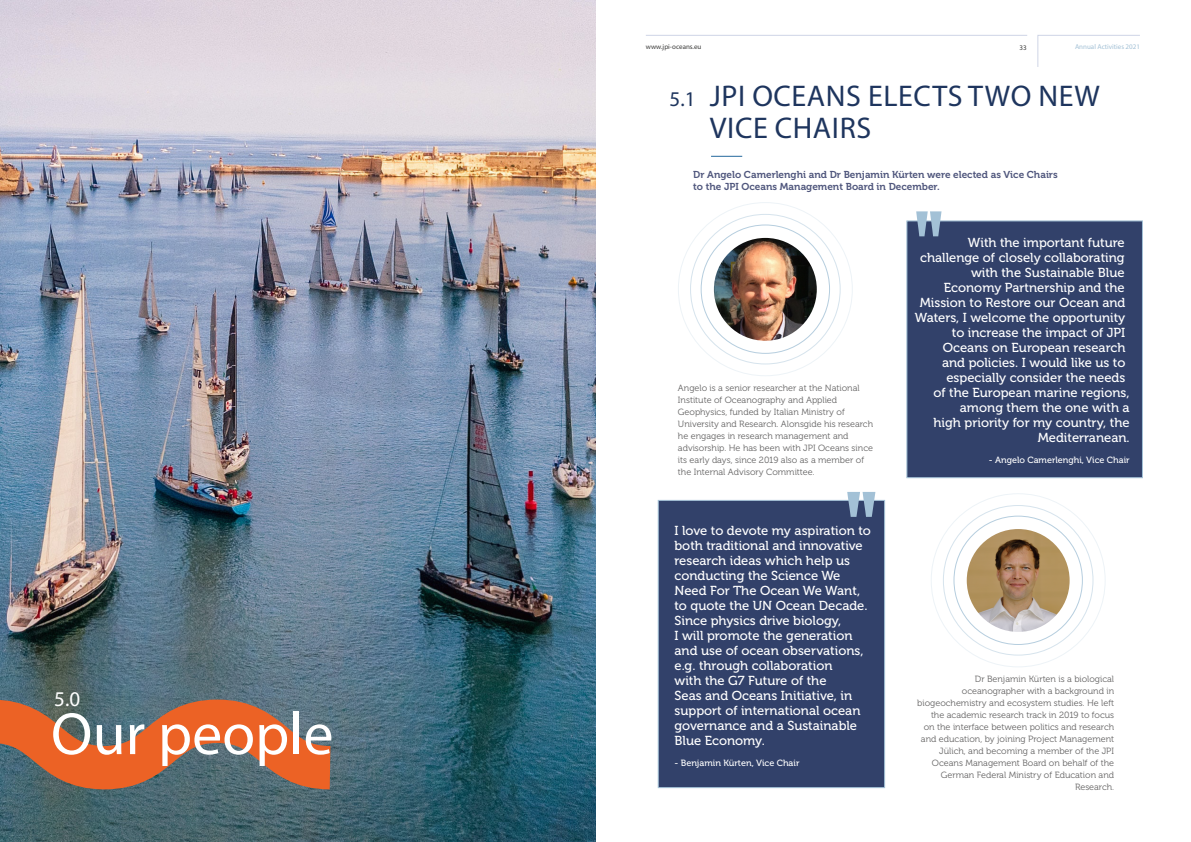
<style>
.page{position:relative;width:1191px;height:842px;background:#fff}
.page>*{position:absolute;margin:0;border:0;box-sizing:border-box;transform-origin:0 0}
.t1{font:60px "Myriad Pro";color:#fff}
.t2{font:30px/32px "Myriad Pro";letter-spacing:.02em;color:#1e355e}
.t3{font:21px "Myriad Pro";color:#fff}
.t4{font:21px "Myriad Pro";color:#1e355e}
.t5{font:13px/15px "Museo 500";color:#fff}
.t6{font:10px/12px "Museo 700";color:#50577d}
.t7{font:9px/12px "Museo 300";color:#646363}
.t8{font:9px "Museo 500";color:#fff}
.t9{font:7px "Myriad Pro";color:#a3c1d6}
.t10{font:7px "Myriad Pro";color:#3c3c3b}
</style>
<div class="page">
<svg style="left:1037px;top:35px;width:103px;height:32px"></svg>
<hr style="left:646px;top:35px;width:381px;height:1px;background:#cfd5e6">
<img style="left:0;top:0;width:596px;height:842px">
<svg style="left:0;top:678px;width:373px;height:133px"></svg>
<hr style="left:711px;top:156px;width:31px;height:1px;background:#23689c">
<div style="left:657px;top:500px;width:228px;height:288px;background:#32416a;border:1px solid #a3c1d6"></div>
<svg style="left:847px;top:492px;width:28px;height:25px"></svg>
<div style="left:906px;top:220px;width:237px;height:258px;background:#32416a;border:1px solid #a3c1d6"></div>
<svg style="left:916px;top:211px;width:25px;height:25px"></svg>
<img style="left:714px;top:238px;width:102px;height:103px;border-radius:51px">
<img style="left:966px;top:529px;width:103px;height:103px;border-radius:51px">
<h3 class="t3" style="left:54px;top:686px;width:27px">5.0</h3>
<h1 class="t1" style="left:51px;top:697px;width:284px">Our people</h1>
<p class="t10" style="left:646px;top:43px;width:57px">www.jpi-oceans.eu</p>
<p class="t10" style="left:1019px;top:43px;width:9px">33</p>
<p class="t9" style="left:1075px;top:43px;width:66px">Annual Activities 2021</p>
<h3 class="t4" style="left:669px;top:86px;width:27px">5.1</h3>
<h2 class="t2" style="left:710px;top:80px;width:391px">JPI OCEANS ELECTS TWO NEW<br>VICE CHAIRS</h2>
<p class="t6" style="left:693px;top:169px;width:366px">Dr Angelo Camerlenghi and Dr Benjamin Kürten were elected as Vice Chairs to the JPI Oceans Management Board in December.</p>
<p class="t7" style="left:678px;top:382px;width:197px">Angelo is a senior researcher at the National Institute of Oceanography and Applied Geophysics, funded by Italian Ministry of University and Research. Alonsgide his research he engages in research management and advisorship. He has been with JPI Oceans since its early days, since 2019 also as a member of the Internal Advisory Committee.</p>
<p class="t5" style="left:674px;top:523px;width:198px">I love to devote my aspiration to both traditional and innovative research ideas which help us conducting the Science We<br>Need For The Ocean We Want, to quote the UN Ocean Decade.<br>Since physics drive biology,<br>I will promote the generation and use of ocean observations, e.g. through collaboration<br>with the G7 Future of the<br>Seas and Oceans Initiative, in support of international ocean governance and a Sustainable<br>Blue Economy.</p>
<p class="t8" style="left:674px;top:758px;width:126px">- Benjamin Kürten, Vice Chair</p>
<p class="t5" style="left:967px;top:235px;width:158px">With the important future</p>
<p class="t5" style="left:920px;top:250px;width:206px">challenge of closely collaborating</p>
<p class="t5" style="left:971px;top:265px;width:155px">with the Sustainable Blue</p>
<p class="t5" style="left:943px;top:280px;width:182px">Economy Partnership and the</p>
<p class="t5" style="left:919px;top:295px;width:207px">Mission to Restore our Ocean and</p>
<p class="t5" style="left:914px;top:310px;width:212px">Waters, I welcome the opportunity</p>
<p class="t5" style="left:952px;top:325px;width:175px">to increase the impact of JPI</p>
<p class="t5" style="left:942px;top:340px;width:184px">Oceans on European research</p>
<p class="t5" style="left:942px;top:355px;width:185px">and policies. I would like us to</p>
<p class="t5" style="left:946px;top:370px;width:180px">especially consider the needs</p>
<p class="t5" style="left:933px;top:385px;width:198px">of the European marine regions,</p>
<p class="t5" style="left:960px;top:400px;width:171px">among them the one with a</p>
<p class="t5" style="left:933px;top:415px;width:198px">high priority for my country, the</p>
<p class="t5" style="left:1037px;top:430px;width:93px">Mediterranean.</p>
<p class="t8" style="left:988px;top:455px;width:142px">- Angelo Camerlenghi, Vice Chair</p>
<p class="t7" style="left:917px;top:673px;width:198px;text-align:right">Dr Benjamin Kürten is a biological oceanographer with a background in biogeochemistry and ecosystem studies. He left the academic research track in 2019 to focus<br>on the interface between politics and research and education, by joining Project Management Jülich, and becoming a member of the JPI Oceans Management Board on behalf of the German Federal Ministry of Education and Research.</p>
</div>
